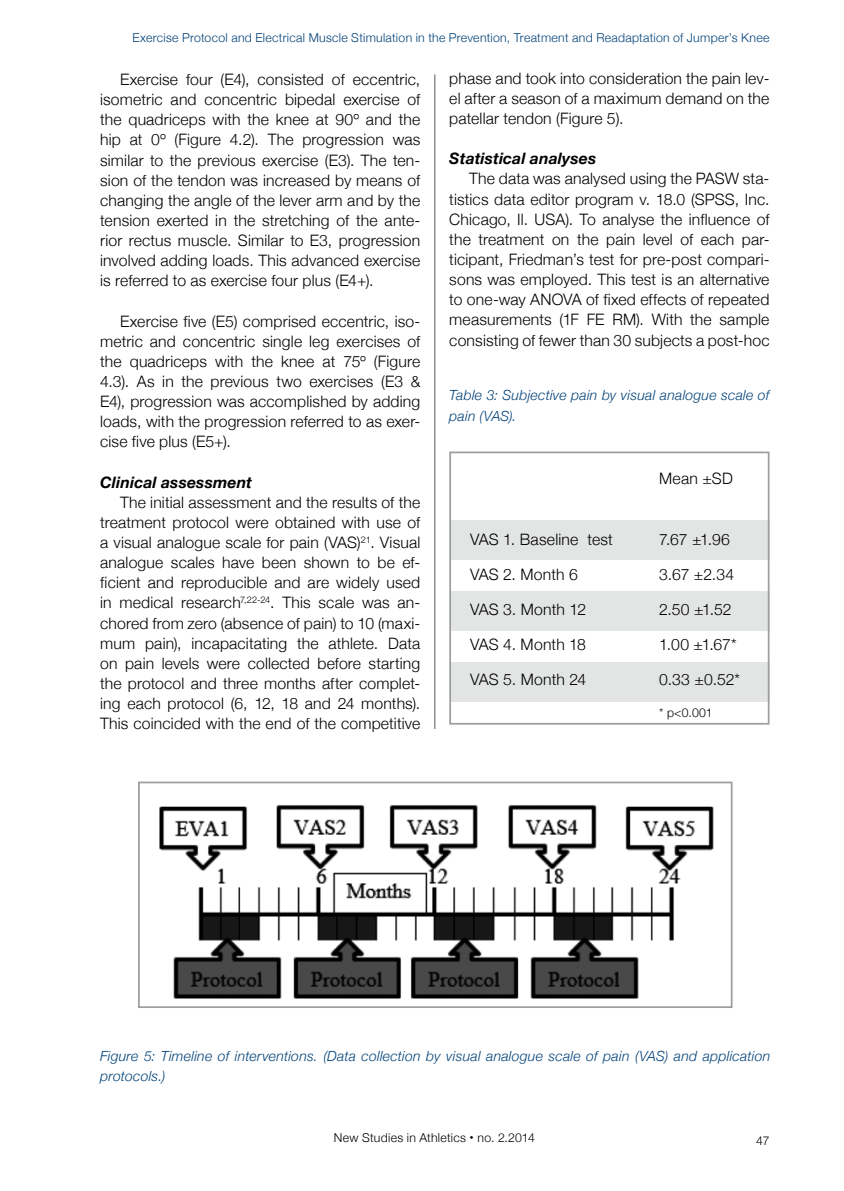
<style>
.page{position:relative;width:844px;height:1191px;background:#fff}
.page>*{position:absolute;margin:0;border:0;box-sizing:border-box;transform-origin:0 0}
.t1{font:300 15.75px/20.1px "Helvetica Neue";letter-spacing:.01em;color:#000;text-align:justify}
.t2{font:italic 700 15.75px "Helvetica Neue";letter-spacing:.01em;color:#000}
.t3{font:italic 300 14px/20.1px "Helvetica Neue";letter-spacing:.02em;color:#004178}
.t4{font:300 12.25px "Helvetica Neue";letter-spacing:.025em;color:#004178}
.t5{font:300 12.25px "Helvetica Neue";letter-spacing:.02em;color:#000}
.s1{font-weight:700;font-size:15.75px}
</style>
<div class="page">
<hr style="left:434px;top:74px;width:1px;height:1017px;background:#58585a">
<div style="left:420px;top:729px;width:30px;height:397px;background:#fff"></div>
<img style="left:159px;top:805px;width:555px;height:194px">
<div style="left:138px;top:781px;width:594px;height:227px;border:2px solid #9c9e9f"></div>
<div style="left:450px;top:662px;width:319px;height:39px;background:#e3e4e4"></div>
<div style="left:450px;top:591px;width:319px;height:39px;background:#e3e4e4"></div>
<div style="left:450px;top:520px;width:319px;height:39px;background:#e3e4e4"></div>
<div style="left:449px;top:451px;width:320px;height:273px;border:2px solid #9c9e9f"></div>
<p class="t4" style="left:132px;top:30px;width:638px">Exercise Protocol and Electrical Muscle Stimulation in the Prevention, Treatment and Readaptation of Jumper’s Knee</p>
<p class="t1" style="left:100px;top:69px;width:321px;text-indent:20px">Exercise four (E4), consisted of eccentric, isometric and concentric bipedal exercise of the quadriceps with the knee at 90º and the hip at 0º (Figure 4.2). The progression was similar to the previous exercise (E3). The ten&shy;sion of the tendon was increased by means of changing the angle of the lever arm and by the tension exerted in the stretching of the ante&shy;rior rectus muscle. Similar to E3, progression involved adding loads. This advanced exercise is referred to as exercise four plus (E4+).</p>
<p class="t1" style="left:100px;top:311px;width:321px;text-indent:20px">Exercise five (E5) comprised eccentric, iso&shy;metric and concentric single leg exercises of the quadriceps with the knee at 75º (Figure 4.3). As in the previous two exercises (E3 &amp; E4), progression was accomplished by adding loads, with the progression referred to as exer&shy;cise five plus (E5+).</p>
<p class="t2" style="left:100px;top:472px;width:153px">Clinical assessment</p>
<p class="t1" style="left:100px;top:492px;width:321px;text-indent:20px">The initial assessment and the results of the treatment protocol were obtained with use of a visual analogue scale for pain (VAS)<sup>21</sup>. Visual analogue scales have been shown to be ef&shy;ficient and reproducible and are widely used in medical research<sup>7,22-24</sup>. This scale was an&shy;chored from zero (absence of pain) to 10 (maxi&shy;mum pain), incapacitating the athlete. Data on pain levels were collected before starting the protocol and three months after complet&shy;ing each protocol (6, 12, 18 and 24 months).<br>This coincided with the end of the competitive</p>
<p class="t1" style="left:449px;top:68px;width:321px">phase and took into consideration the pain lev&shy;el after a season of a maximum demand on the patellar tendon (Figure 5).</p>
<p class="t2" style="left:449px;top:149px;width:148px">Statistical analyses</p>
<p class="t1" style="left:449px;top:168px;width:321px;text-indent:20px">The data was analysed using the PASW sta&shy;tistics data editor program v. 18.0 (SPSS, Inc.<br>Chicago, Il. USA). To analyse the influence of the treatment on the pain level of each par&shy;ticipant, Friedman’s test for pre-post compari&shy;sons was employed. This test is an alternative to one-way ANOVA of fixed effects of repeated measurements (1F FE RM). With the sample consisting of fewer than 30 subjects a post-hoc</p>
<p class="t3" style="left:449px;top:385px;width:321px">Table 3: Subjective pain by visual analogue scale of pain (VAS).</p>
<p class="t1" style="left:659px;top:468px;width:75px">Mean ±SD</p>
<p class="t1" style="left:470px;top:529px;width:144px">VAS 1. Baseline test</p>
<p class="t1" style="left:659px;top:529px;width:72px">7.67 ±1.96</p>
<p class="t1" style="left:470px;top:564px;width:109px">VAS 2. Month 6</p>
<p class="t1" style="left:659px;top:564px;width:76px">3.67 ±2.34</p>
<p class="t1" style="left:470px;top:599px;width:118px">VAS 3. Month 12</p>
<p class="t1" style="left:659px;top:599px;width:74px">2.50 ±1.52</p>
<p class="t1" style="left:470px;top:634px;width:117px">VAS 4. Month 18</p>
<p class="t1" style="left:659px;top:634px;width:79px">1.00 ±1.67*</p>
<p class="t1" style="left:470px;top:669px;width:118px">VAS 5. Month 24</p>
<p class="t1" style="left:659px;top:669px;width:82px">0.33 ±0.52*</p>
<p class="t5" style="left:659px;top:704px;width:55px">* p&lt;0.001</p>
<p class="t3" style="left:100px;top:1045px;width:671px">Figure 5: Timeline of interventions. (Data collection by visual analogue scale of pain (VAS) and application protocols.)</p>
<p class="t5" style="left:334px;top:1130px;width:202px">New Studies in Athletics <span class="s1">·</span> no. 2.2014</p>
<p class="t5" style="left:756px;top:1133px;width:15px">47</p>
</div>
